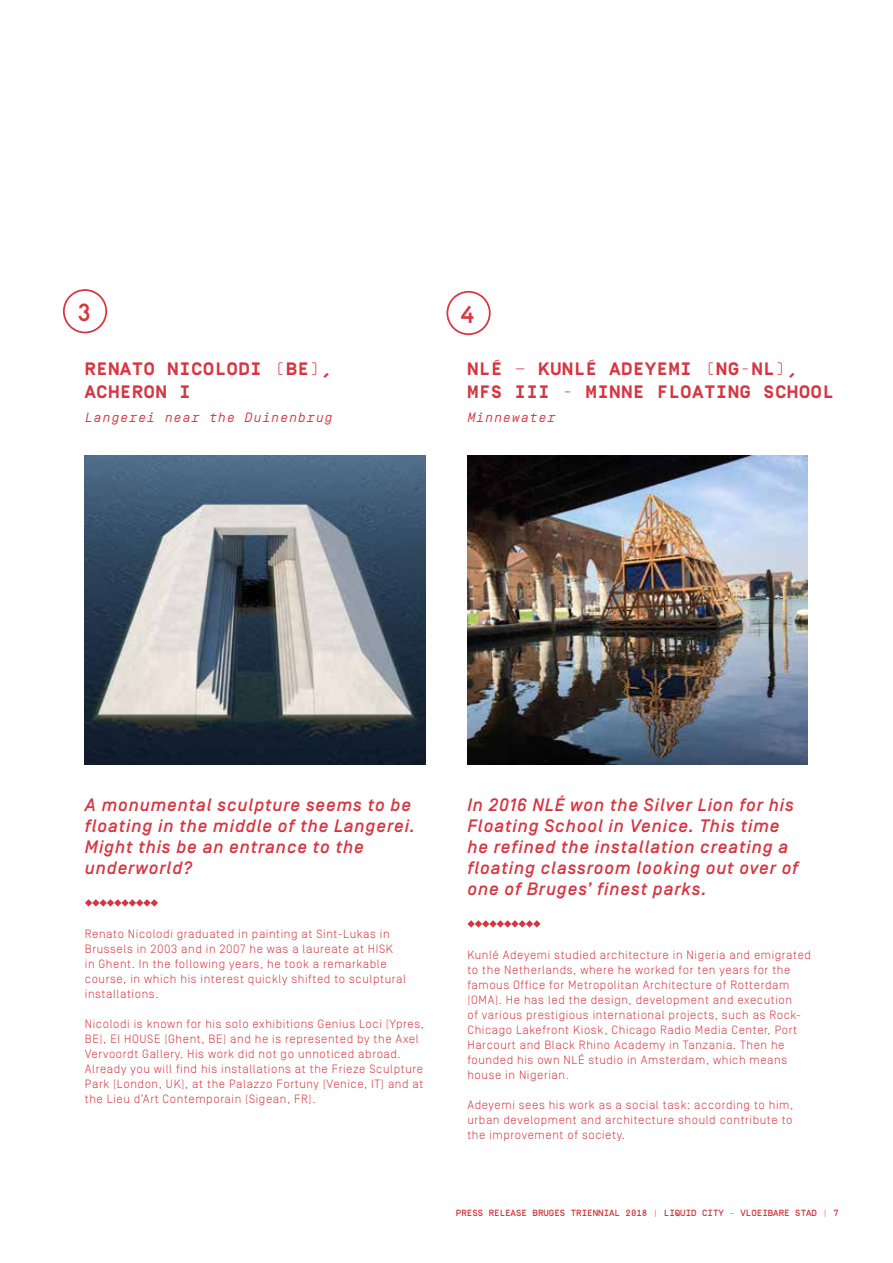
<style>
.page{position:relative;width:893px;height:1263px;background:#fff}
.page>*{position:absolute;margin:0;border:0;box-sizing:border-box;transform-origin:0 0}
.t1{font:500 24.75px "Simplon Mono";color:#d63641}
.t2{font:italic 500 18px/21px "Simplon Norm";letter-spacing:.05em;color:#d63641}
.t3{font:700 18px/22.5px "Simplon Mono";letter-spacing:.05em;color:#d63641}
.t4{font:italic 13.5px "Simplon Mono";letter-spacing:.05em;color:#d63641}
.t5{font:300 12px/15px "Simplon Norm";letter-spacing:.05em;color:#d63641}
.t6{font:500 9px "Simplon Mono";color:#d0333a}
</style>
<div class="page">
<svg style="left:85px;top:899px;width:73px;height:7px"></svg>
<svg style="left:467px;top:920px;width:74px;height:7px"></svg>
<img style="left:85px;top:455px;width:340px;height:310px">
<div style="left:63px;top:289px;width:44px;height:44px;border:2px solid #d63641;border-radius:50%"></div>
<img style="left:467px;top:455px;width:341px;height:310px">
<div style="left:446px;top:291px;width:45px;height:44px;border:2px solid #d63641;border-radius:50%"></div>
<h1 class="t1" style="left:77px;top:299px;width:17px">3</h1>
<h2 class="t3" style="left:85px;top:358px;width:249px">RENATO NICOLODI (BE),<br>ACHERON I</h2>
<p class="t4" style="left:85px;top:410px;width:250px">Langerei near the Duinenbrug</p>
<h1 class="t1" style="left:460px;top:301px;width:17px">4</h1>
<h2 class="t3" style="left:467px;top:358px;width:368px">NLÉ — KUNLÉ ADEYEMI (NG-NL),<br>MFS III - MINNE FLOATING SCHOOL</h2>
<p class="t4" style="left:467px;top:410px;width:90px">Minnewater</p>
<h2 class="t2" style="left:85px;top:795px;width:332px">A monumental sculpture seems to be floating in the middle of the Langerei.<br>Might this be an entrance to the underworld?</h2>
<p class="t5" style="left:85px;top:926px;width:322px">Renato Nicolodi graduated in painting at Sint-Lukas in Brussels in 2003 and in 2007 he was a laureate at HISK<br>in Ghent. In the following years, he took a remarkable course, in which his interest quickly shifted to sculptural installations.</p>
<p class="t5" style="left:85px;top:1016px;width:341px">Nicolodi is known for his solo exhibitions Genius Loci (Ypres, BE), EI HOUSE (Ghent, BE) and he is represented by the Axel Vervoordt Gallery. His work did not go unnoticed abroad.<br>Already you will find his installations at the Frieze Sculpture Park (London, UK), at the Palazzo Fortuny (Venice, IT) and at the Lieu d’Art Contemporain (Sigean, FR).</p>
<h2 class="t2" style="left:467px;top:795px;width:332px">In 2016 NLÉ won the Silver Lion for his Floating School in Venice. This time he refined the installation creating a floating classroom looking out over of one of Bruges’ finest parks.</h2>
<p class="t5" style="left:467px;top:947px;width:345px">Kunlé Adeyemi studied architecture in Nigeria and emigrated to the Netherlands, where he worked for ten years for the famous Office for Metropolitan Architecture of Rotterdam (OMA). He has led the design, development and execution<br>of various prestigious international projects, such as Rock-Chicago Lakefront Kiosk, Chicago Radio Media Center, Port Harcourt and Black Rhino Academy in Tanzania. Then he founded his own NLÉ studio in Amsterdam, which means house in Nigerian.</p>
<p class="t5" style="left:467px;top:1097px;width:327px;text-align:justify">Adeyemi sees his work as a social task: according to him, urban development and architecture should contribute to the improvement of society.</p>
<p class="t6" style="left:456px;top:1208px;width:385px">PRESS RELEASE BRUGES TRIENNIAL 2018 | LIQUID CITY – VLOEIBARE STAD | 7</p>
</div>
